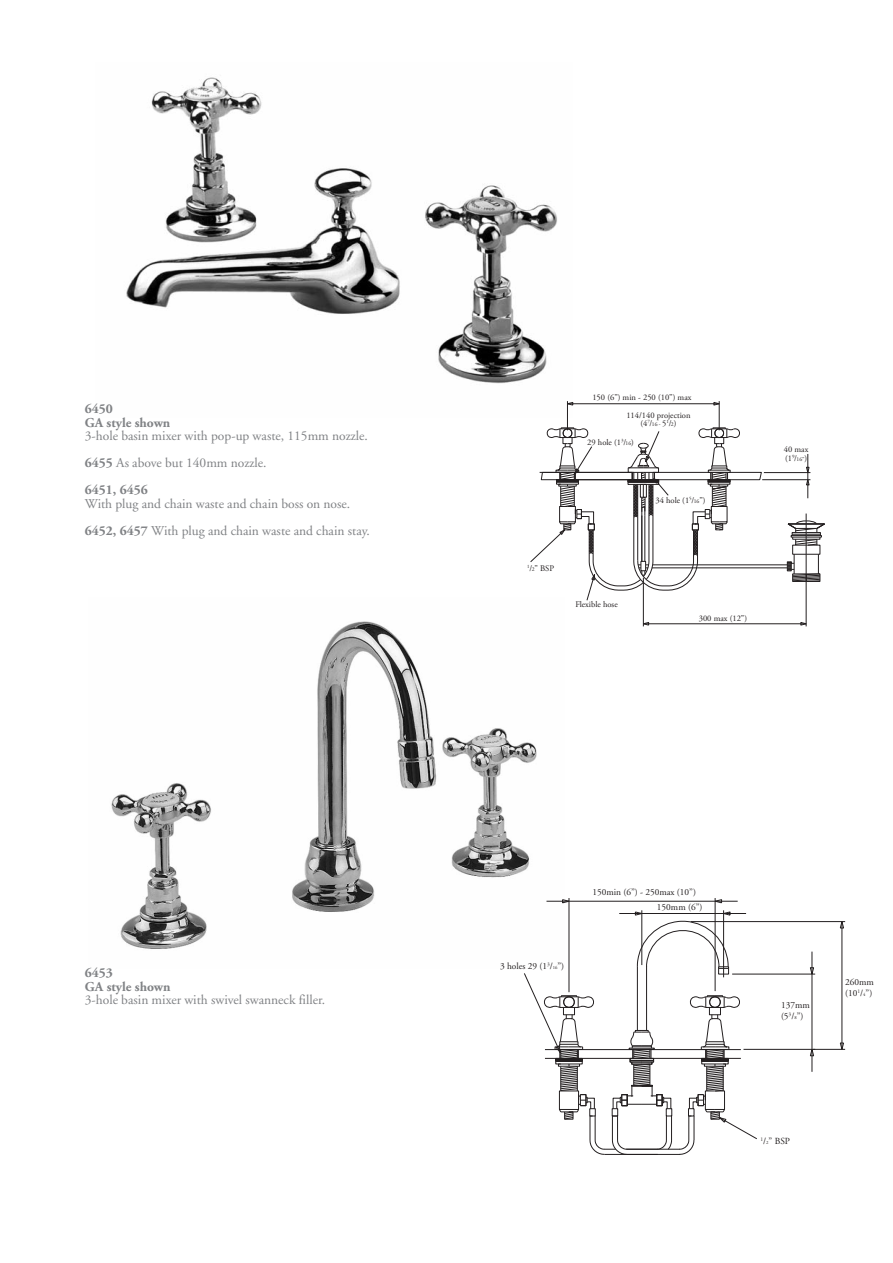
<style>
.page{position:relative;width:893px;height:1263px;background:#fff}
.page>*{position:absolute;margin:0;border:0;box-sizing:border-box;transform-origin:0 0}
.t1{font:13.5px/27px "Adobe Garamond";color:#808285}
.t2{font:700 13.5px/13.5px "Adobe Garamond";color:#808285}
.t3{font:9.3px/11.2px "Adobe Garamond";color:#231f20}
.t4{font:8.55px/17.7px "Adobe Garamond Pro";color:#231f20;text-align:right}
.s1{font-weight:700}
.s2{font-size:5.7px}
.s3{font-size:4.65px}
</style>
<div class="page">
<img style="left:126px;top:77px;width:431px;height:307px">
<svg style="left:785px;top:520px;width:40px;height:62px"></svg>
<hr style="left:643px;top:624px;width:163px;height:1px;background:#231f20">
<svg style="left:642px;top:622px;width:7px;height:4px"></svg>
<svg style="left:800px;top:622px;width:7px;height:4px"></svg>
<hr style="left:643px;top:578px;width:1px;height:48px;background:#231f20">
<hr style="left:805px;top:514px;width:1px;height:112px;background:#231f20">
<hr style="left:807px;top:454px;width:1px;height:44px;background:#231f20">
<svg style="left:806px;top:467px;width:3px;height:18px"></svg>
<hr style="left:763px;top:472px;width:47px;height:1px;background:#231f20">
<hr style="left:762px;top:479px;width:48px;height:1px;background:#231f20">
<hr style="left:652px;top:564px;width:135px;height:1px;background:#231f20">
<hr style="left:651px;top:568px;width:136px;height:1px;background:#231f20">
<svg style="left:530px;top:401px;width:231px;height:200px"></svg>
<img style="left:111px;top:597px;width:453px;height:352px">
<hr style="left:546px;top:901px;width:191px;height:1px;background:#231f20">
<svg style="left:562px;top:899px;width:8px;height:4px"></svg>
<svg style="left:713px;top:899px;width:9px;height:4px"></svg>
<hr style="left:568px;top:898px;width:1px;height:94px;background:#231f20">
<hr style="left:714px;top:898px;width:1px;height:93px;background:#231f20">
<svg style="left:524px;top:912px;width:233px;height:243px"></svg>
<hr style="left:641px;top:910px;width:1px;height:55px;background:#231f20">
<hr style="left:723px;top:910px;width:1px;height:67px;background:#231f20">
<hr style="left:811px;top:952px;width:1px;height:120px;background:#231f20">
<svg style="left:810px;top:967px;width:4px;height:7px"></svg>
<svg style="left:810px;top:1048px;width:4px;height:8px"></svg>
<hr style="left:732px;top:974px;width:83px;height:1px;background:#231f20">
<hr style="left:743px;top:1049px;width:72px;height:1px;background:#231f20">
<hr style="left:841px;top:922px;width:1px;height:127px;background:#231f20">
<svg style="left:839px;top:922px;width:5px;height:6px"></svg>
<svg style="left:839px;top:1043px;width:4px;height:6px"></svg>
<hr style="left:690px;top:921px;width:155px;height:1px;background:#231f20">
<hr style="left:813px;top:1049px;width:32px;height:1px;background:#231f20">
<p class="t2" style="left:85px;top:403px;width:87px">6450<br>GA style shown</p>
<p class="t1" style="left:85px;top:424px;width:284px">3-hole basin mixer with pop-up waste, 115mm nozzle.<br><span class="s1">6455</span> As above but 140mm nozzle.<br><span class="s1">6451, 6456</span></p>
<p class="t1" style="left:85px;top:491px;width:286px">With plug and chain waste and chain boss on nose.<br><span class="s1">6452, 6457</span> With plug and chain waste and chain stay.</p>
<p class="t2" style="left:85px;top:968px;width:87px">6453<br>GA style shown</p>
<p class="t1" style="left:85px;top:988px;width:242px">3-hole basin mixer with swivel swanneck filler.</p>
<p class="t4" style="left:592px;top:388px;width:101px">150 (6”) min - 250 (10”) max<br>114/140 projection</p>
<p class="t4" style="left:640px;top:414px;width:38px">(4<sup>7</sup>/<span class="s2">16 -</span> 5<sup>1</sup>/<span class="s2">2</span>)</p>
<p class="t4" style="left:587px;top:433px;width:48px">29 hole (1<sup>3</sup>/<span class="s2">16</span>)</p>
<p class="t4" style="left:655px;top:491px;width:52px">34 hole (1<sup>5</sup>/<span class="s2">16</span>”)</p>
<p class="t4" style="left:527px;top:559px;width:28px"><sup>1</sup>/<span class="s2">2</span>” BSP</p>
<p class="t4" style="left:575px;top:595px;width:44px">Flexible hose</p>
<p class="t4" style="left:698px;top:609px;width:50px">300 max (12”)</p>
<p class="t4" style="left:783px;top:445px;width:26px;line-height:8.6px;text-align:left">40 max (1<sup>9</sup>/<span class="s2">16”</span>)</p>
<p class="t3" style="left:500px;top:962px;width:66px">3 holes 29 (1<sup>3</sup>/<span class="s3">16</span>”)</p>
<p class="t3" style="left:657px;top:885px;width:47px;line-height:15.5px;text-indent:-65px">150min (6”) - 250max (10”)<br>150mm (6”)</p>
<p class="t3" style="left:781px;top:1001px;width:30px">137mm (5<sup>3</sup>/<span class="s3">8</span>”)</p>
<p class="t3" style="left:845px;top:977px;width:30px">260mm (10<sup>1</sup>/<span class="s3">4</span>”)</p>
<p class="t3" style="left:760px;top:1136px;width:31px"><sup>1</sup>/<span class="s3">2</span>” BSP</p>
</div>
